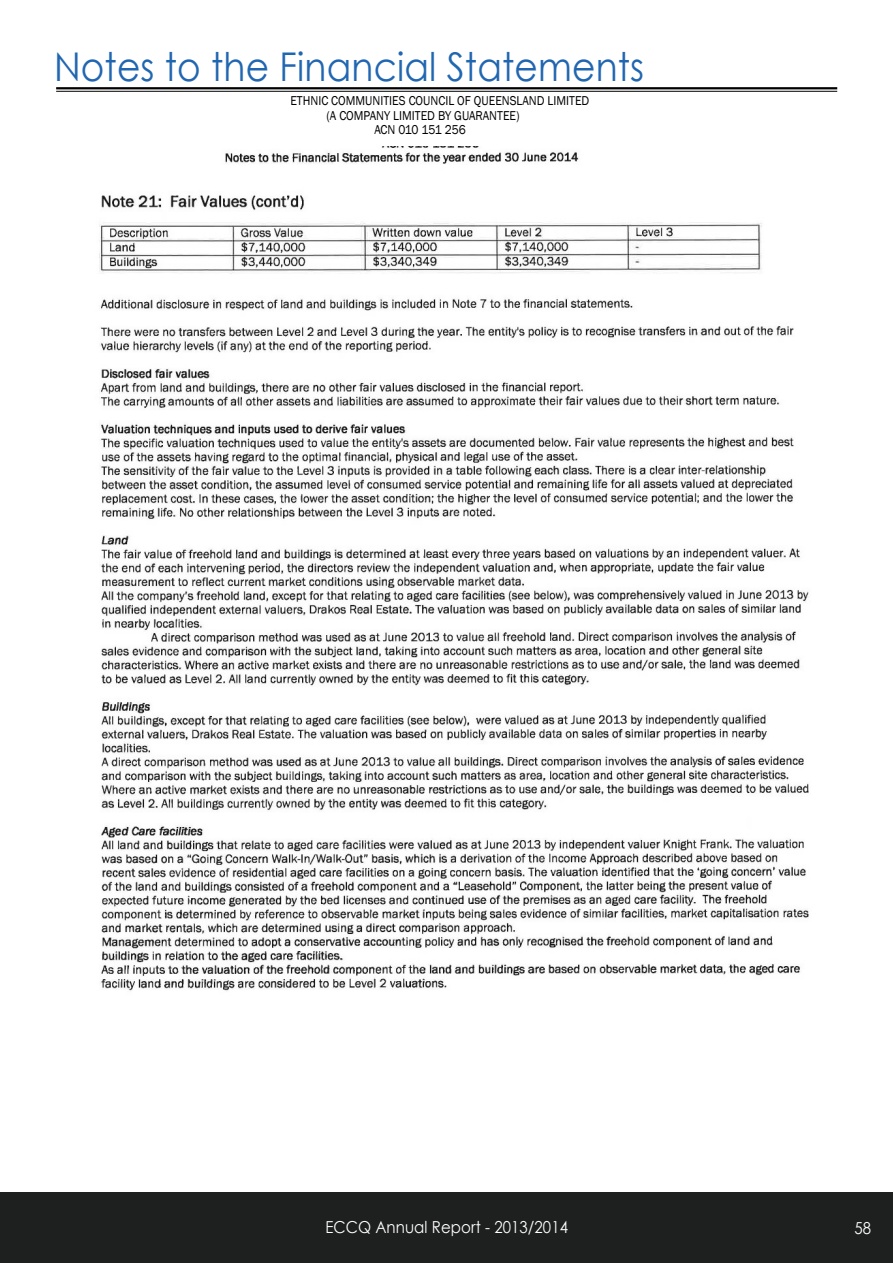
<style>
.page{position:relative;width:893px;height:1263px;background:#fff}
.page>*{position:absolute;margin:0;border:0;box-sizing:border-box;transform-origin:0 0}
.t1{font:39.6px "Century Gothic";letter-spacing:.005em;color:#2166b1;scale:.91 1}
.t2{font:16.5px "Century Gothic";letter-spacing:.005em;color:#fff;scale:.91 1}
.t3{font:13.2px "Franklin Gothic";color:#000;scale:.91 1}
.t4{font:13.2px "Franklin Gothic";letter-spacing:-.02em;color:#000;scale:.91 1}
</style>
<div class="page">
<hr style="left:56px;top:87px;width:781px;height:2px;background:#000">
<hr style="left:56px;top:91px;width:781px;height:1px;background:#000">
<img style="left:99px;top:147px;width:710px;height:844px">
<div style="left:0;top:1192px;width:892px;height:71px;background:#1e201f"></div>
<h1 class="t1" style="left:54px;top:51px;width:650px">Notes to the Financial Statements</h1>
<p class="t3" style="left:290px;top:95px;width:330px">ETHNIC COMMUNITIES COUNCIL OF QUEENSLAND LIMITED</p>
<p class="t3" style="left:326px;top:110px;width:214px">(A COMPANY LIMITED BY GUARANTEE)</p>
<p class="t4" style="left:374px;top:124px;width:102px">ACN 010 151 256</p>
<p class="t2" style="left:325px;top:1221px;width:268px">ECCQ Annual Report - 2013/2014</p>
<p class="t2" style="left:854px;top:1221px;width:20px">58</p>
</div>
